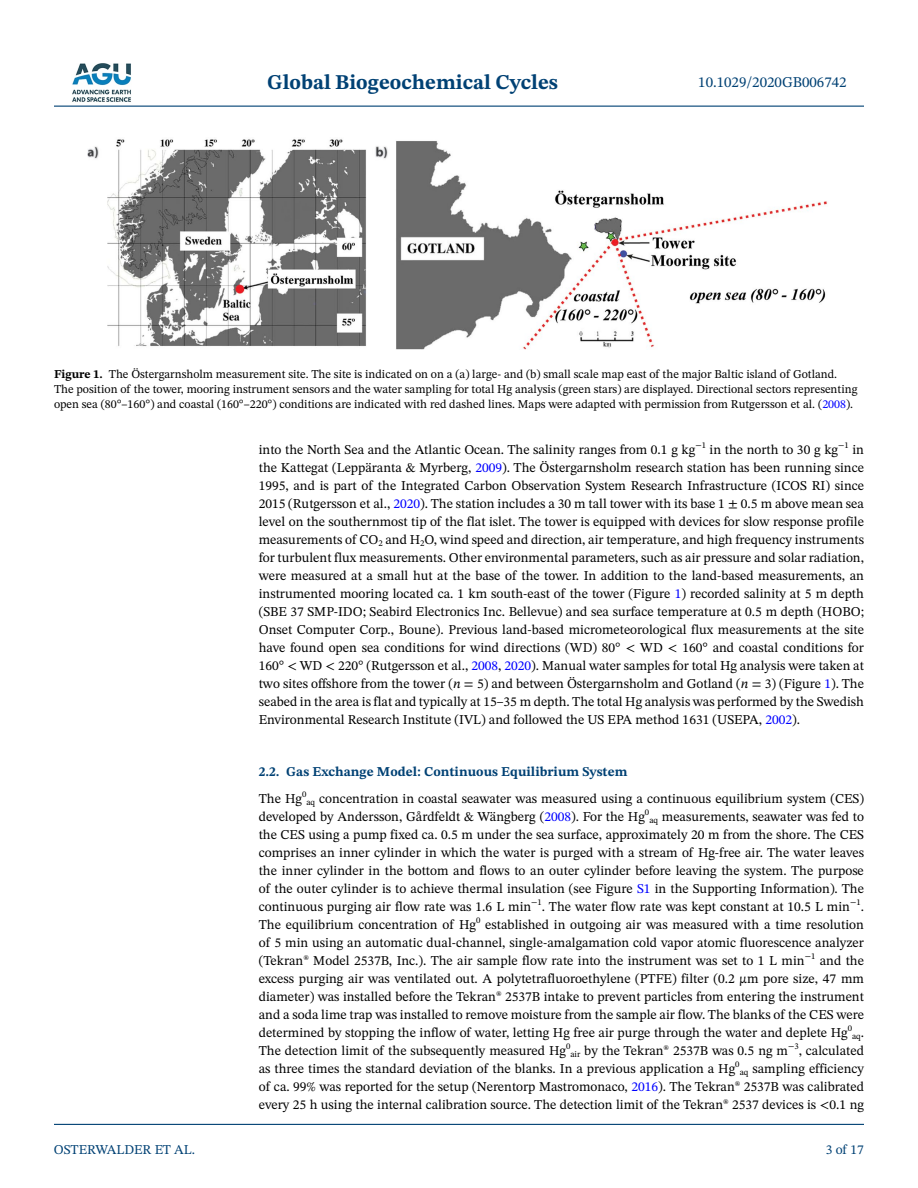
<style>
.page{position:relative;width:918px;height:1188px;background:#fff}
.page>*{position:absolute;margin:0;border:0;box-sizing:border-box;transform-origin:0 0}
.t1{font:700 21px "STIX Two Text";color:#004174}
.t2{font:15px "STIX Two Text";color:#004174}
.t3{font:13.5px/18px "STIX Two Text";color:#000;text-align:justify}
.t4{font:13.5px "STIX Two Text";color:#004174}
.t5{font:12px/15px "STIX Two Text";color:#000}
.t6{font:8.7px "STIX Two Text";color:#000}
.s1{font-weight:700}
.s2{color:#00f}
.s3{font-style:italic}
.s4{font-weight:700;color:#004174}
</style>
<div class="page">
<hr style="left:54px;top:106px;width:810px;height:1px;background:#004174">
<hr style="left:54px;top:1124px;width:810px;height:1px;background:#004174">
<img style="left:72px;top:63px;width:59px;height:39px">
<img style="left:88px;top:139px;width:740px;height:210px">
<h1 class="t1" style="left:267px;top:67px;width:292px">Global Biogeochemical Cycles</h1>
<p class="t2" style="left:698px;top:72px;width:150px">10.1029/2020GB006742</p>
<p class="t5" style="left:54px;top:366px;width:805px"><span class="s1">Figure 1.</span> The Östergarnsholm measurement site. The site is indicated on on a (a) large- and (b) small scale map east of the major Baltic island of Gotland.<br>The position of the tower, mooring instrument sensors and the water sampling for total Hg analysis (green stars) are displayed. Directional sectors representing open sea (80°–160°) and coastal (160°–220°) conditions are indicated with red dashed lines. Maps were adapted with permission from Rutgersson et al. (<span class="s2">2008</span>).</p>
<p class="t3" style="left:259px;top:440px;width:438px">into the North Sea and the Atlantic Ocean. The salinity ranges from 0.1 g kg</p>
<p class="t6" style="left:695px;top:439px;width:12px">−1</p>
<p class="t3" style="left:710px;top:440px;width:130px">in the north to 30 g kg</p>
<p class="t6" style="left:838px;top:439px;width:12px">−1</p>
<p class="t3" style="left:259px;top:440px;width:607px;text-indent:594px">in the Kattegat (Leppäranta &amp; Myrberg, <span class="s2">2009</span>). The Östergarnsholm research station has been running since 1995, and is part of the Integrated Carbon Observation System Research Infrastructure (ICOS RI) since 2015 (Rutgersson et al., <span class="s2">2020</span>). The station includes a 30 m tall tower with its base 1 ± 0.5 m above mean sea level on the southernmost tip of the flat islet. The tower is equipped with devices for slow response profile measurements of CO<sub>2</sub> and H<sub>2</sub>O, wind speed and direction, air temperature, and high frequency instruments for turbulent flux measurements. Other environmental parameters, such as air pressure and solar radiation, were measured at a small hut at the base of the tower. In addition to the land-based measurements, an instrumented mooring located ca. 1 km south-east of the tower (Figure <span class="s2">1</span>) recorded salinity at 5 m depth (SBE 37 SMP-IDO; Seabird Electronics Inc. Bellevue) and sea surface temperature at 0.5 m depth (HOBO; Onset Computer Corp., Boune). Previous land-based micrometeorological flux measurements at the site have found open sea conditions for wind directions (WD) 80° &lt; WD &lt; 160° and coastal conditions for 160° &lt; WD &lt; 220° (Rutgersson et al., <span class="s2">2008</span>, <span class="s2">2020</span>). Manual water samples for total Hg analysis were taken at two sites offshore from the tower (<span class="s3">n</span> = 5) and between Östergarnsholm and Gotland (<span class="s3">n</span> = 3) (Figure <span class="s2">1</span>). The seabed in the area is flat and typically at 15–35 m depth. The total Hg analysis was performed by the Swedish Environmental Research Institute (IVL) and followed the US EPA method 1631 (USEPA, <span class="s2">2002</span>).</p>
<p class="t3" style="left:259px;top:758px;width:607px;line-height:27px"><span class="s4">2.2. Gas Exchange Model: Continuous Equilibrium System<br></span>The Hg<sup>0</sup><sub>aq</sub> concentration in coastal seawater was measured using a continuous equilibrium system (CES)</p>
<p class="t3" style="left:259px;top:808px;width:607px">developed by Andersson, Gårdfeldt &amp; Wängberg (<span class="s2">2008</span>). For the Hg<sup>0</sup><sub>aq</sub> measurements, seawater was fed to the CES using a pump fixed ca. 0.5 m under the sea surface, approximately 20 m from the shore. The CES comprises an inner cylinder in which the water is purged with a stream of Hg-free air. The water leaves the inner cylinder in the bottom and flows to an outer cylinder before leaving the system. The purpose of the outer cylinder is to achieve thermal insulation (see Figure <span class="s2">S1</span> in the Supporting Information). The continuous purging air flow rate was 1.6 L min<sup>−1</sup>. The water flow rate was kept constant at 10.5 L min</p>
<p class="t6" style="left:850px;top:896px;width:12px">−1</p>
<p class="t3" style="left:259px;top:898px;width:607px;text-indent:602px">.<br>The equilibrium concentration of Hg<sup>0</sup> established in outgoing air was measured with a time resolution of 5 min using an automatic dual-channel, single-amalgamation cold vapor atomic fluorescence analyzer (Tekran® Model 2537B, Inc.). The air sample flow rate into the instrument was set to 1 L min<sup>−1</sup> and the excess purging air was ventilated out. A polytetrafluoroethylene (PTFE) filter (0.2 µm pore size, 47 mm diameter) was installed before the Tekran® 2537B intake to prevent particles from entering the instrument and a soda lime trap was installed to remove moisture from the sample air flow. The blanks of the CES were determined by stopping the inflow of water, letting Hg free air purge through the water and deplete Hg<sup>0</sup></p>
<p class="t6" style="left:852px;top:1030px;width:13px">aq<sup>.</sup></p>
<p class="t4" style="left:54px;top:1140px;width:143px">OSTERWALDER ET AL.</p>
<p class="t3" style="left:259px;top:1042px;width:531px">The detection limit of the subsequently measured Hg<sup>0</sup><sub>air</sub> by the Tekran® 2537B was 0.5 ng m</p>
<p class="t6" style="left:788px;top:1040px;width:12px">−3</p>
<p class="t3" style="left:259px;top:1042px;width:607px;text-indent:540px">, calculated as three times the standard deviation of the blanks. In a previous application a Hg<sup>0</sup><sub>aq</sub> sampling efficiency of ca. 99% was reported for the setup (Nerentorp Mastromonaco, <span class="s2">2016</span>). The Tekran® 2537B was calibrated every 25 h using the internal calibration source. The detection limit of the Tekran® 2537 devices is &lt;0.1 ng</p>
<p class="t4" style="left:826px;top:1140px;width:40px">3 of 17</p>
</div>
